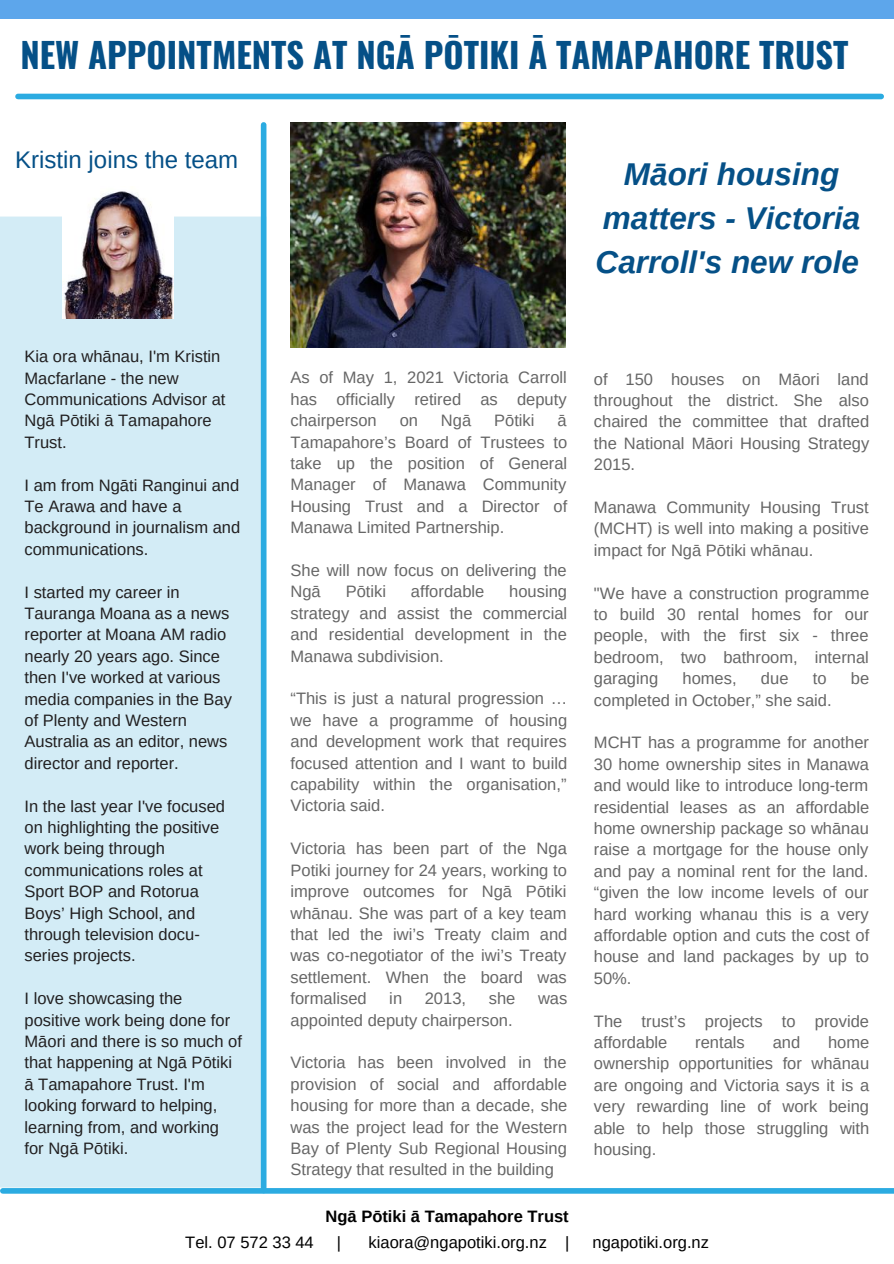
<style>
.page{position:relative;width:894px;height:1264px;background:#fff}
.page>*{position:absolute;margin:0;border:0;box-sizing:border-box;transform-origin:0 0}
.t1{font:700 34.5px "Oswald";color:#055087}
.t2{font:italic 700 31.5px/44px "Arimo";color:#055087;text-align:center}
.t3{font:24px "Arimo";color:#055087}
.t4{font:16.5px/21.5px "Arimo";color:#666;text-align:justify}
.t5{font:16.5px/21.5px "Arimo";color:#211f20}
.t6{font:16.5px "Arimo";color:#000}
.t7{font:700 16.5px "Arimo";color:#000}
</style>
<div class="page">
<div style="left:0;top:216px;width:261px;height:971px;background:#d3ecf6"></div>
<img style="left:290px;top:122px;width:275px;height:225px">
<div style="left:0;top:0;width:893px;height:19px;background:#5da6eb"></div>
<div style="left:18px;top:94px;width:862px;height:5px;background:#2babe1"></div>
<img style="left:62px;top:191px;width:112px;height:127px">
<div style="left:261px;top:125px;width:5px;height:1065px;background:#2babe1"></div>
<svg style="left:3px;top:1187px;width:890px;height:6px;background:#4fb9e6"></svg>
<h1 class="t1" style="left:20px;top:28px;width:829px">NEW APPOINTMENTS AT NGĀ PŌTIKI Ā TAMAPAHORE TRUST</h1>
<h3 class="t3" style="left:15px;top:146px;width:224px">Kristin joins the team</h3>
<h2 class="t2" style="left:595px;top:152px;width:266px">Māori housing matters - Victoria<br>Carroll's new role</h2>
<p class="t5" style="left:25px;top:345px;width:202px">Kia ora whānau, I'm Kristin<br>Macfarlane - the new<br>Communications Advisor at<br>Ngā Pōtiki ā Tamapahore<br>Trust.</p>
<p class="t5" style="left:25px;top:474px;width:217px">I am from Ngāti Ranginui and<br>Te Arawa and have a background in journalism and communications.</p>
<p class="t5" style="left:25px;top:581px;width:209px">I started my career in<br>Tauranga Moana as a news reporter at Moana AM radio nearly 20 years ago. Since then I've worked at various media companies in the Bay of Plenty and Western<br>Australia as an editor, news director and reporter.</p>
<p class="t5" style="left:25px;top:795px;width:202px">In the last year I've focused on highlighting the positive work being through communications roles at<br>Sport BOP and Rotorua<br>Boys’ High School, and through television docu&shy;series projects.</p>
<p class="t5" style="left:25px;top:987px;width:219px">I love showcasing the positive work being done for<br>Māori and there is so much of that happening at Ngā Pōtiki ā Tamapahore Trust. I'm looking forward to helping, learning from, and working for Ngā Pōtiki.</p>
<p class="t4" style="left:290px;top:367px;width:278px">As of May 1, 2021 Victoria Carroll has officially retired as deputy chairperson</p>
<p class="t4" style="left:593px;top:368px;width:277px">of 150 houses on Māori land throughout the district. She also chaired the committee that drafted the National Māori Housing Strategy 2015.</p>
<p class="t4" style="left:593px;top:496px;width:276px">Manawa Community Housing Trust (MCHT) is well into making a positive impact for Ngā Pōtiki whānau.</p>
<p class="t4" style="left:593px;top:582px;width:277px">"We have a construction programme to build 30 rental homes for our people, with the first six - three bedroom, two bathroom, internal garaging</p>
<p class="t4" style="left:399px;top:410px;width:20px">on</p>
<p class="t4" style="left:441px;top:410px;width:32px">Ngā</p>
<p class="t4" style="left:494px;top:410px;width:42px">Pōtiki</p>
<p class="t4" style="left:290px;top:410px;width:278px;text-indent:267px">ā Tamapahore’s Board of Trustees to take up the position of General Manager of Manawa Community Housing Trust and a Director of Manawa Limited Partnership.</p>
<p class="t4" style="left:290px;top:559px;width:278px">She will now focus on delivering the<br>Ngā</p>
<p class="t4" style="left:290px;top:581px;width:278px;text-indent:219px">housing strategy and assist the commercial and residential development in the Manawa subdivision.</p>
<p class="t4" style="left:290px;top:688px;width:278px">“This is just a natural progression … we have a programme of housing and development work that requires focused attention and I want to build capability within the organisation,” Victoria said.</p>
<p class="t4" style="left:290px;top:837px;width:278px">Victoria has been part of the Nga Potiki journey for 24 years, working to improve outcomes for Ngā Pōtiki whānau. She was part of a key team that led the iwi’s Treaty claim and was co-negotiator of the iwi’s Treaty settlement. When the board was formalised</p>
<p class="t4" style="left:345px;top:581px;width:42px">Pōtiki</p>
<p class="t4" style="left:411px;top:581px;width:75px">affordable</p>
<p class="t4" style="left:682px;top:667px;width:56px">homes,</p>
<p class="t4" style="left:760px;top:667px;width:29px">due</p>
<p class="t4" style="left:812px;top:667px;width:15px">to</p>
<p class="t4" style="left:850px;top:667px;width:20px">be</p>
<p class="t4" style="left:593px;top:689px;width:239px">completed in October,” she said.</p>
<p class="t4" style="left:593px;top:732px;width:277px">MCHT has a programme for another 30 home ownership sites in Manawa and would like to introduce long-term residential leases as an affordable home ownership package so whānau raise a mortgage for the house only and pay a nominal rent for the land. “given the low income levels of our hard working whanau this is a very affordable option and cuts the cost of house and land packages by up to 50%.</p>
<p class="t4" style="left:593px;top:1010px;width:277px">The trust’s projects to provide affordable</p>
<p class="t4" style="left:389px;top:987px;width:14px">in</p>
<p class="t4" style="left:424px;top:987px;width:43px">2013,</p>
<p class="t4" style="left:488px;top:987px;width:28px">she</p>
<p class="t4" style="left:538px;top:987px;width:31px">was</p>
<p class="t4" style="left:290px;top:1009px;width:224px">appointed deputy chairperson.</p>
<p class="t4" style="left:290px;top:1051px;width:278px">Victoria has been involved in the provision of social and affordable housing for more than a decade, she was the project lead for the Western Bay of Plenty Sub Regional Housing Strategy that resulted in the building</p>
<p class="t7" style="left:325px;top:1206px;width:245px">Ngā Pōtiki ā Tamapahore Trust</p>
<p class="t6" style="left:185px;top:1232px;width:130px">Tel. 07 572 33 44</p>
<p class="t6" style="left:336px;top:1232px;width:6px">|</p>
<p class="t6" style="left:368px;top:1232px;width:202px">kiaora@ngapotiki.org.nz |</p>
<p class="t6" style="left:592px;top:1232px;width:118px">ngapotiki.org.nz</p>
<p class="t4" style="left:593px;top:1031px;width:277px;text-indent:234px">home ownership opportunities for whānau are ongoing and Victoria says it is a very rewarding line of work being able to help those struggling with housing.</p>
<p class="t4" style="left:695px;top:1031px;width:51px">rentals</p>
<p class="t4" style="left:772px;top:1031px;width:29px">and</p>
</div>
